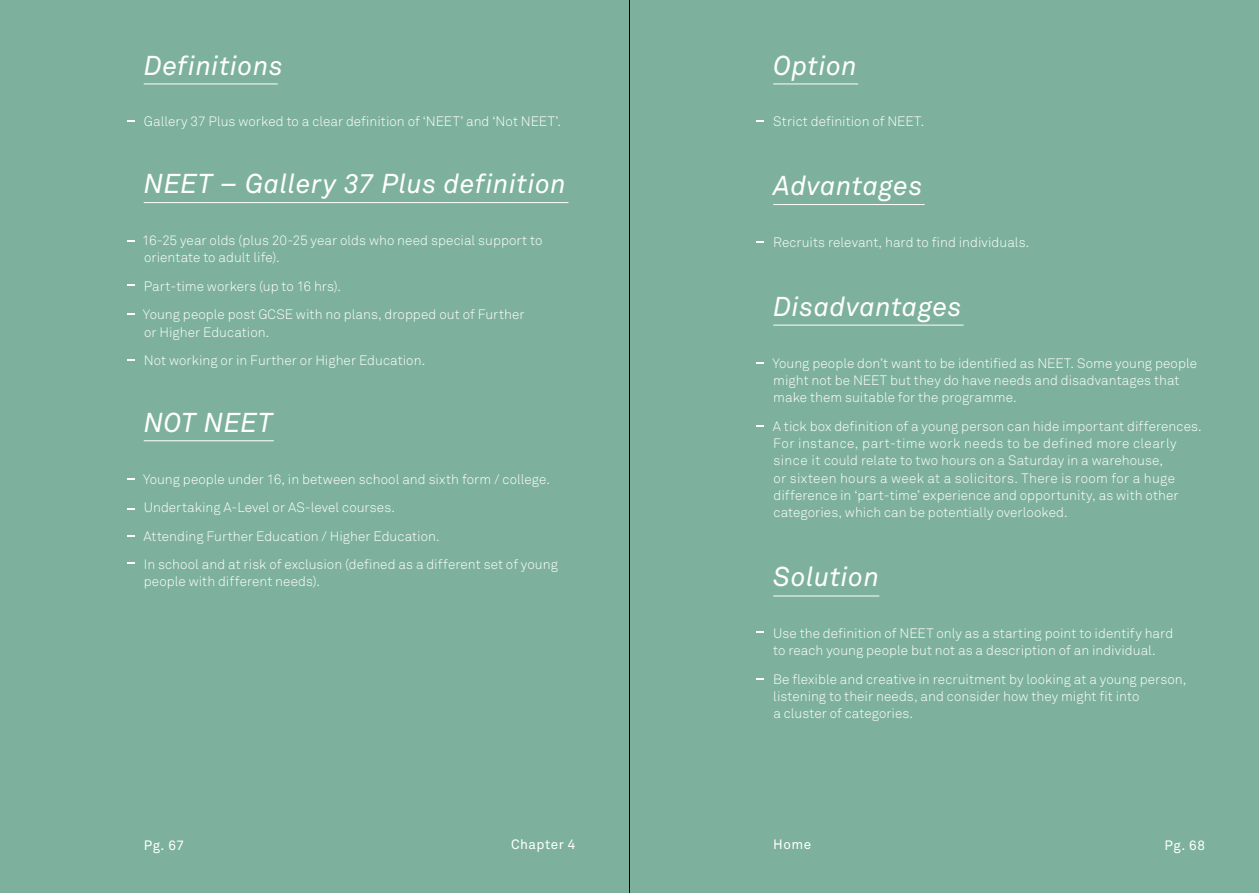
<style>
.page{position:relative;width:1259px;height:893px;background:#7db19e}
.page>*{position:absolute;margin:0;border:0;box-sizing:border-box;transform-origin:0 0}
.t1{font:italic 27px "Akkurat";letter-spacing:.015em;color:#fff}
.t2{font:300 13.5px/17.2px "Akkurat";letter-spacing:.005em;color:#fff}
.t3{font:13.5px "Akkurat";letter-spacing:.035em;color:#fff}
</style>
<div class="page">
<hr style="left:144px;top:84px;width:134px;height:1px;background:#fff">
<hr style="left:144px;top:202px;width:424px;height:1px;background:#fff">
<hr style="left:144px;top:440px;width:130px;height:1px;background:#fff">
<hr style="left:773px;top:84px;width:85px;height:1px;background:#fff">
<hr style="left:773px;top:204px;width:151px;height:1px;background:#fff">
<hr style="left:773px;top:325px;width:190px;height:1px;background:#fff">
<hr style="left:773px;top:596px;width:106px;height:1px;background:#fff">
<svg style="left:127px;top:120px;width:7px;height:2px"></svg>
<svg style="left:127px;top:478px;width:7px;height:2px"></svg>
<svg style="left:127px;top:562px;width:7px;height:2px"></svg>
<svg style="left:756px;top:631px;width:8px;height:2px"></svg>
<hr style="left:629px;top:0;width:1px;height:893px;background:#000">
<h1 class="t1" style="left:144px;top:48px;width:141px">Definitions</h1>
<p class="t2" style="left:144px;top:113px;width:419px">Gallery 37 Plus worked to a clear definition of ‘NEET’ and ‘Not NEET’.</p>
<h1 class="t1" style="left:144px;top:167px;width:424px">NEET – Gallery 37 Plus definition</h1>
<p class="t2" style="left:142px;top:231px;width:402px">16-25 year olds (plus 20-25 year olds who need special support to orientate to adult life).</p>
<p class="t2" style="left:143px;top:272px;width:383px;line-height:28.5px">Part-time workers (up to 16 hrs).<br>Young people post GCSE with no plans, dropped out of Further</p>
<p class="t2" style="left:144px;top:317px;width:283px;line-height:28.5px">or Higher Education.<br>Not working or in Further or Higher Education.</p>
<h1 class="t1" style="left:144px;top:405px;width:130px">NOT NEET</h1>
<p class="t2" style="left:143px;top:464px;width:416px;line-height:28.5px">Young people under 16, in between school and sixth form / college.<br>Undertaking A-Level or AS-level courses.<br>Attending Further Education / Higher Education.<br>In school and at risk of exclusion (defined as a different set of young</p>
<p class="t2" style="left:144px;top:573px;width:178px">people with different needs).</p>
<p class="t3" style="left:144px;top:836px;width:42px">Pg. 67</p>
<p class="t3" style="left:511px;top:836px;width:66px">Chapter 4</p>
<h1 class="t1" style="left:773px;top:48px;width:85px">Option</h1>
<p class="t2" style="left:773px;top:113px;width:152px">Strict definition of NEET.</p>
<h1 class="t1" style="left:773px;top:169px;width:150px">Advantages</h1>
<p class="t2" style="left:773px;top:234px;width:258px">Recruits relevant, hard to find individuals.</p>
<h1 class="t1" style="left:773px;top:290px;width:190px">Disadvantages</h1>
<p class="t2" style="left:772px;top:354px;width:426px">Young people don’t want to be identified as NEET. Some young people might not be NEET but they do have needs and disadvantages that make them suitable for the programme.</p>
<p class="t2" style="left:773px;top:417px;width:430px">A tick box definition of a young person can hide important differences.<br>For instance, part-time work needs to be defined more clearly since it could relate to two hours on a Saturday in a warehouse,<br>or sixteen hours a week at a solicitors. There is room for a huge difference in ‘part-time’ experience and opportunity, as with other categories, which can be potentially overlooked.</p>
<h1 class="t1" style="left:773px;top:560px;width:107px">Solution</h1>
<p class="t2" style="left:773px;top:624px;width:401px">Use the definition of NEET only as a starting point to identify hard to reach young people but not as a description of an individual.</p>
<p class="t2" style="left:773px;top:670px;width:415px">Be flexible and creative in recruitment by looking at a young person, listening to their needs, and consider how they might fit into<br>a cluster of categories.</p>
<p class="t3" style="left:773px;top:836px;width:40px">Home</p>
<p class="t3" style="left:1164px;top:837px;width:42px">Pg. 68</p>
</div>
